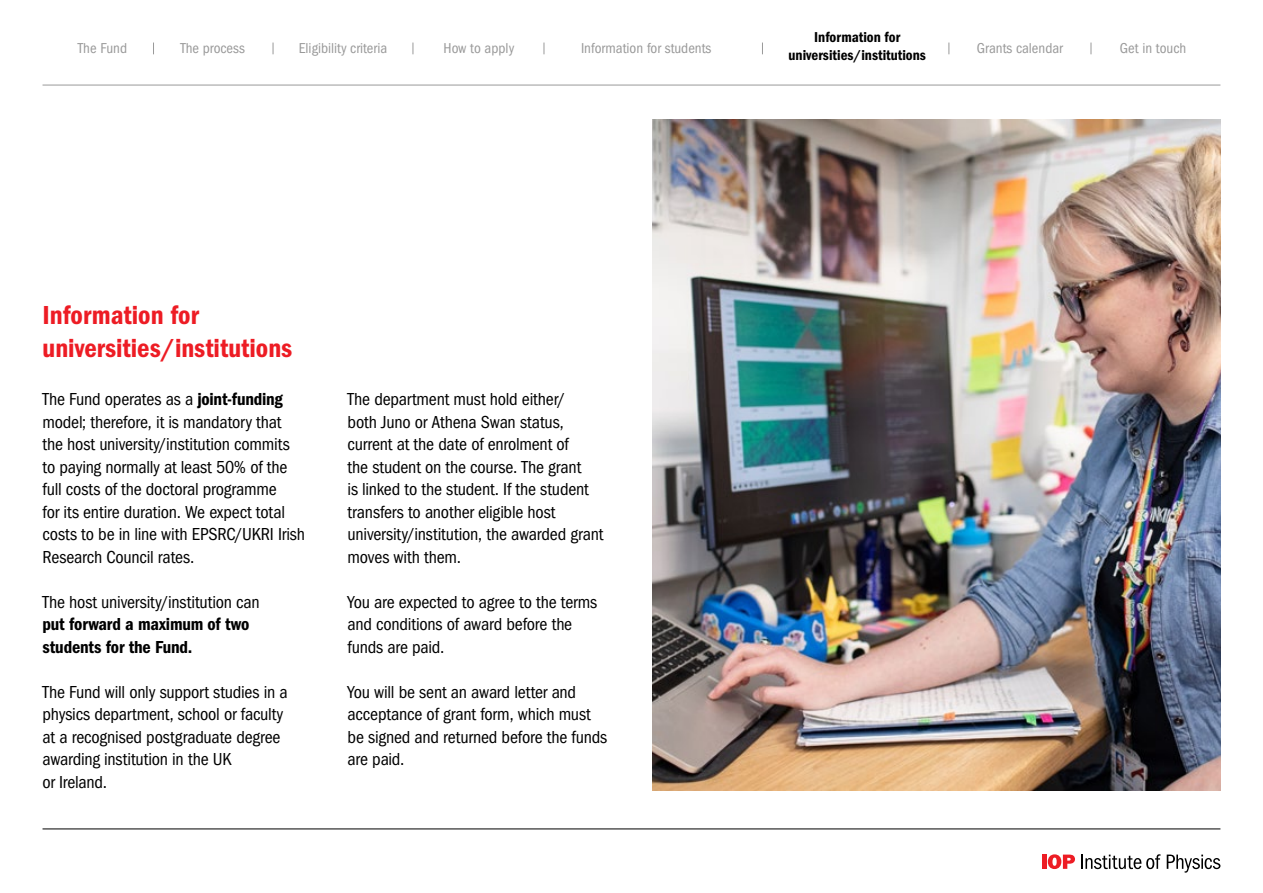
<style>
.page{position:relative;width:1263px;height:893px;background:#fff}
.page>*{position:absolute;margin:0;border:0;box-sizing:border-box;transform-origin:0 0}
.t1{font:27px/32.4px "ITC Franklin Gothic Std Dm Cd";color:#ed1c24}
.t2{font:condensed 18px/22.5px "ITC Franklin Gothic Std";letter-spacing:-.01em;color:#000}
.t3{font:18px/22.5px "ITC Franklin Gothic Std Dm Cd";letter-spacing:-.01em;color:#000}
.t4{font:condensed 14.85px "ITC Franklin Gothic Std";color:#999}
.t5{font:14.85px/17.9px "ITC Franklin Gothic Std Dm Cd";color:#000;text-align:center}
.s1{font-family:"ITC Franklin Gothic Std Dm Cd";font-stretch:normal}
</style>
<div class="page">
<img style="left:653px;top:120px;width:567px;height:670px">
<hr style="left:43px;top:85px;width:1177px;height:1px;background:#999">
<hr style="left:43px;top:828px;width:1177px;height:1px;background:#000">
<hr style="left:1042px;top:855px;width:4px;height:14px;background:#ed1c24">
<svg style="left:1048px;top:854px;width:27px;height:15px"></svg>
<svg style="left:1081px;top:854px;width:79px;height:15px"></svg>
<svg style="left:1167px;top:855px;width:53px;height:18px"></svg>
<p class="t4" style="left:78px;top:39px;width:51px">The Fund</p>
<p class="t4" style="left:299px;top:39px;width:90px">Eligibility criteria</p>
<p class="t4" style="left:444px;top:39px;width:72px">How to apply</p>
<p class="t4" style="left:581px;top:39px;width:132px">Information for students</p>
<p class="t5" style="left:788px;top:29px;width:139px">Information for universities/institutions</p>
<p class="t4" style="left:180px;top:39px;width:66px">The process</p>
<p class="t4" style="left:977px;top:39px;width:88px">Grants calendar</p>
<p class="t4" style="left:1120px;top:39px;width:68px">Get in touch</p>
<h1 class="t1" style="left:43px;top:299px;width:251px">Information for universities/institutions</h1>
<p class="t2" style="left:43px;top:388px;width:264px">The Fund operates as a <span class="s1">joint-funding </span>model; therefore, it is mandatory that the host university/institution commits to paying normally at least 50% of the full costs of the doctoral programme<br>for its entire duration. We expect total costs to be in line with EPSRC/UKRI Irish Research Council rates.</p>
<p class="t2" style="left:43px;top:591px;width:219px">The host university/institution can</p>
<p class="t3" style="left:43px;top:613px;width:208px">put forward a maximum of two students for the Fund.</p>
<p class="t2" style="left:43px;top:681px;width:247px">The Fund will only support studies in a physics department, school or faculty at a recognised postgraduate degree awarding institution in the UK<br>or Ireland.</p>
<p class="t2" style="left:348px;top:388px;width:257px">The department must hold either/<br>both Juno or Athena Swan status, current at the date of enrolment of<br>the student on the course. The grant<br>is linked to the student. If the student transfers to another eligible host university/institution, the awarded grant moves with them.</p>
<p class="t2" style="left:348px;top:591px;width:251px">You are expected to agree to the terms and conditions of award before the funds are paid.</p>
<p class="t2" style="left:348px;top:681px;width:261px">You will be sent an award letter and acceptance of grant form, which must be signed and returned before the funds are paid.</p>
</div>
